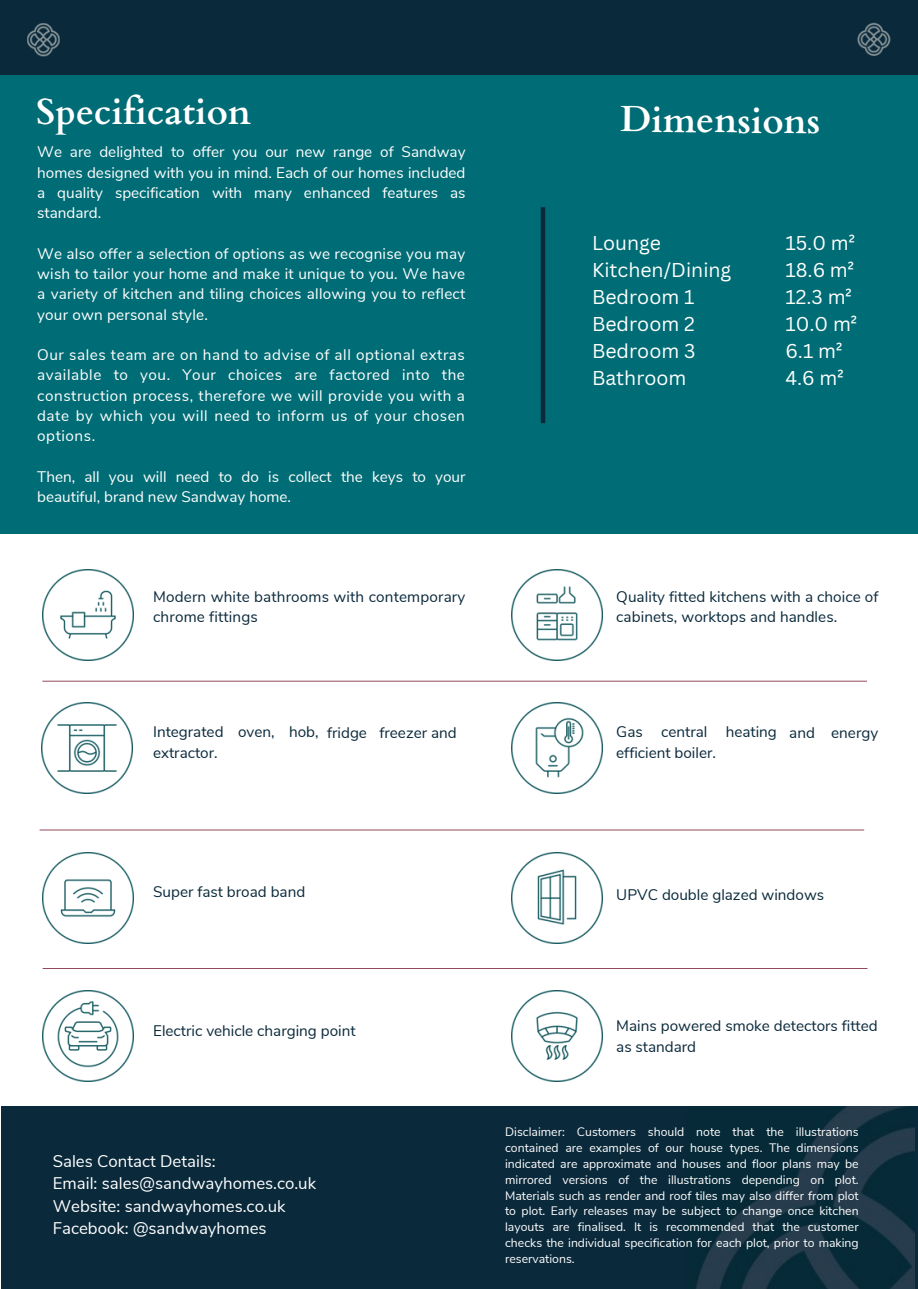
<style>
.page{position:relative;width:918px;height:1289px;background:#fff}
.page>*{position:absolute;margin:0;border:0;box-sizing:border-box;transform-origin:0 0}
.t1{font:700 36.3px "Cardo";color:#fff}
.t2{font:19.5px/27px "Canva Sans";color:#fff}
.t3{font:16.8px/22.5px "Nunito Sans";color:#fff}
.t4{font:15.3px/20.2px "Nunito Sans";color:#fff;text-align:justify}
.t5{font:15.3px/20.2px "Nunito Sans";color:#0a293b}
.t6{font:12.3px/15.8px "Nunito Sans";color:#fff;text-align:justify}
</style>
<div class="page">
<div style="left:0;top:0;width:918px;height:533px;background:#006c75"></div>
<img style="left:42px;top:569px;width:92px;height:91px">
<img style="left:43px;top:990px;width:91px;height:91px">
<img style="left:43px;top:852px;width:91px;height:91px">
<img style="left:512px;top:569px;width:91px;height:91px">
<img style="left:512px;top:702px;width:91px;height:91px">
<img style="left:512px;top:990px;width:91px;height:91px">
<img style="left:42px;top:702px;width:91px;height:91px">
<img style="left:512px;top:852px;width:91px;height:91px">
<div style="left:1px;top:1106px;width:917px;height:182px;background:#0a293b"></div>
<hr style="left:40px;top:829px;width:824px;height:1px;background:#812c41">
<hr style="left:42px;top:680px;width:825px;height:1px;background:#812c41">
<hr style="left:43px;top:967px;width:824px;height:1px;background:#812c41">
<img style="left:696px;top:1106px;width:219px;height:182px">
<div style="left:0;top:0;width:918px;height:74px;background:#0a293b"></div>
<img style="left:27px;top:24px;width:33px;height:32px">
<img style="left:858px;top:23px;width:32px;height:33px">
<hr style="left:541px;top:207px;width:4px;height:216px;background:#0a293b">
<p class="t1" style="left:36px;top:88px;width:217px">Specification</p>
<h3 class="t4" style="left:37px;top:142px;width:430px">We are delighted to offer you our new range of Sandway homes designed with you in mind. Each of our homes included a quality specification with many enhanced features as standard.</h3>
<h3 class="t4" style="left:37px;top:243px;width:430px">We also offer a selection of options as we recognise you may wish to tailor your home and make it unique to you. We have a variety of kitchen and tiling choices allowing you to reflect your own personal style.</h3>
<p class="t4" style="left:37px;top:345px;width:429px">Our sales team are on hand to advise of all optional extras available to you. Your choices are factored into the construction process, therefore we will provide you with a date by which you will need to inform us of your chosen options.</p>
<h3 class="t4" style="left:37px;top:466px;width:430px">Then, all you will need to do is collect the keys to your beautiful, brand new Sandway home.</h3>
<h3 class="t5" style="left:153px;top:586px;width:314px">Modern white bathrooms with contemporary chrome fittings</h3>
<p class="t5" style="left:153px;top:722px;width:167px">Integrated oven, hob, extractor.</p>
<p class="t5" style="left:327px;top:723px;width:41px">fridge</p>
<p class="t5" style="left:380px;top:723px;width:79px">freezer and</p>
<p class="t1" style="left:621px;top:95px;width:202px;rotate:1deg">Dimensions</p>
<p class="t2" style="left:592px;top:229px;width:141px">Lounge<br>Kitchen/Dining<br>Bedroom 1<br>Bedroom 2<br>Bedroom 3<br>Bathroom</p>
<h3 class="t2" style="left:785px;top:229px;width:73px">15.0 m²<br>18.6 m²<br>12.3 m²<br>10.0 m²<br>6.1 m²<br>4.6 m²</h3>
<p class="t5" style="left:616px;top:586px;width:264px">Quality fitted kitchens with a choice of cabinets, worktops and handles.</p>
<h3 class="t5" style="left:616px;top:722px;width:162px">Gas central heating efficient boiler.</h3>
<h3 class="t5" style="left:789px;top:723px;width:27px">and</h3>
<h3 class="t5" style="left:831px;top:723px;width:48px">energy</h3>
<h3 class="t5" style="left:153px;top:881px;width:154px">Super fast broad band</h3>
<h3 class="t5" style="left:153px;top:1020px;width:204px">Electric vehicle charging point</h3>
<p class="t3" style="left:53px;top:1149px;width:265px">Sales Contact Details:<br>Email: sales@sandwayhomes.co.uk<br>Website: sandwayhomes.co.uk<br>Facebook: @sandwayhomes</p>
<p class="t5" style="left:616px;top:884px;width:209px">UPVC double glazed windows</p>
<p class="t5" style="left:616px;top:1016px;width:263px">Mains powered smoke detectors fitted as standard</p>
<h3 class="t6" style="left:505px;top:1124px;width:355px">Disclaimer: Customers should note that the illustrations contained are examples of our house types. The dimensions indicated are approximate and houses and floor plans may be mirrored versions of the illustrations depending on plot.<br>Materials such as render and roof tiles may also differ from plot to plot. Early releases may be subject to change once kitchen layouts are finalised. It is recommended that the customer checks the individual specification for each plot, prior to making reservations.</h3>
</div>
